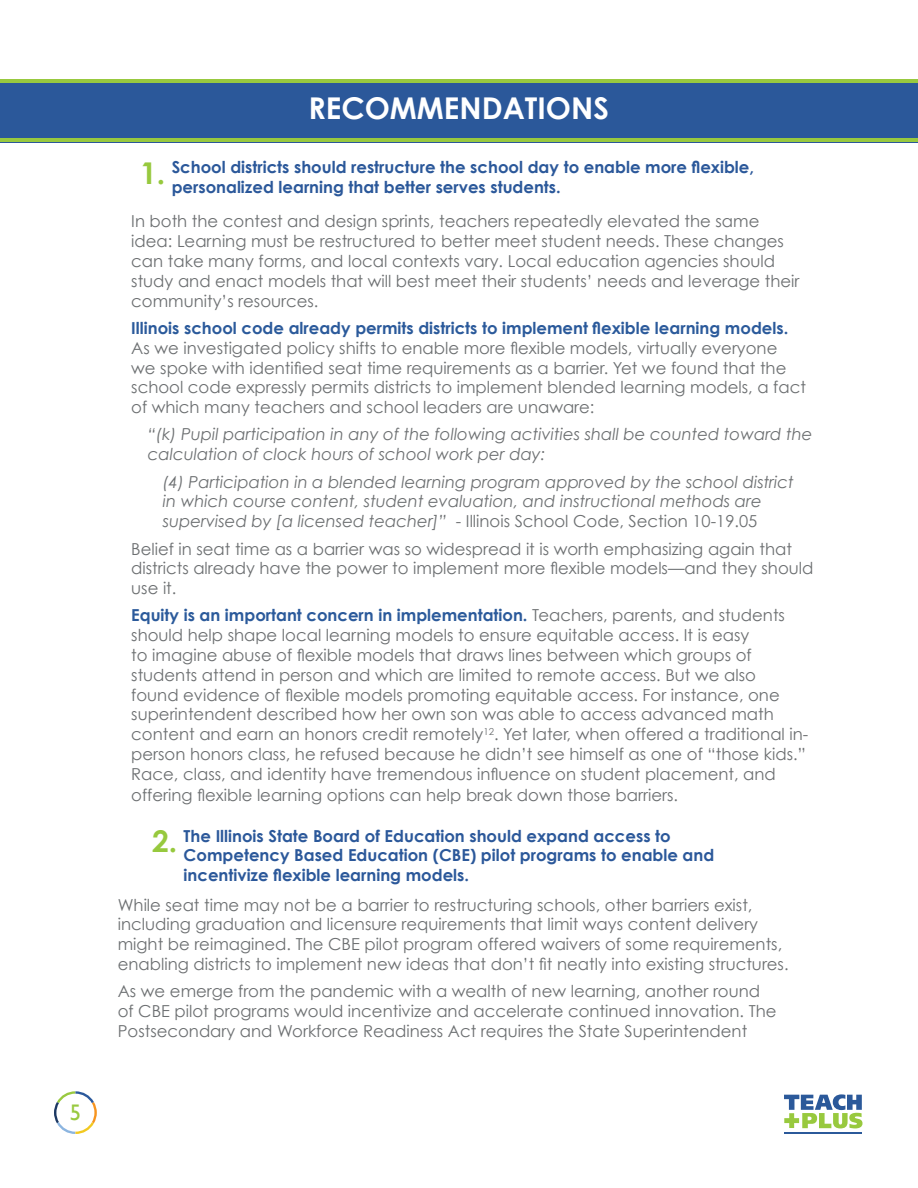
<style>
.page{position:relative;width:918px;height:1188px;background:#fff}
.page>*{position:absolute;margin:0;border:0;box-sizing:border-box;transform-origin:0 0}
.t1{font:700 30px "Century Gothic";color:#fff}
.t2{font:700 30px "Century Gothic";color:#97c93e}
.t3{font:22.5px "Gill Sans";color:#98c93f}
.t4{font:16.5px/19.8px "Century Gothic";color:#6c6f71}
.t5{font:italic 16.5px/19.8px "Century Gothic";color:#6c6f71}
.t6{font:700 16.5px/19.8px "Century Gothic";color:#2b589a}
.t7{font:700 16.5px "Century Gothic";color:#2b5a9b}
.s1{font-style:normal}
.s2{font-weight:700;color:#2b5a9b}
</style>
<div class="page">
<hr style="left:784px;top:1133px;width:78px;height:1px;background:#2b599a">
<svg style="left:784px;top:1094px;width:78px;height:34px"></svg>
<svg style="left:54px;top:1091px;width:43px;height:43px"></svg>
<div style="left:0;top:81px;width:918px;height:61px;background:#2b589a"></div>
<hr style="left:0;top:139px;width:918px;height:3px;background:#98c93f">
<hr style="left:0;top:80px;width:918px;height:3px;background:#98c93f">
<h2 class="t3" style="left:70px;top:1099px;width:13px">5</h2>
<h1 class="t1" style="left:308px;top:89px;width:302px">RECOMMENDATIONS</h1>
<p class="t6" style="left:172px;top:157px;width:584px">School districts should restructure the school day to enable more flexible, personalized learning that better serves students.</p>
<h1 class="t2" style="left:140px;top:154px;width:27px">1.</h1>
<p class="t4" style="left:131px;top:211px;width:670px">In both the contest and design sprints, teachers repeatedly elevated the same idea: Learning must be restructured to better meet student needs. These changes can take many forms, and local contexts vary. Local education agencies should study and enact models that will best meet their students’ needs and leverage their community’s resources.</p>
<p class="t7" style="left:131px;top:318px;width:659px">Illinois school code already permits districts to implement flexible learning models.</p>
<p class="t4" style="left:131px;top:338px;width:676px">As we investigated policy shifts to enable more flexible models, virtually everyone we spoke with identified seat time requirements as a barrier. Yet we found that the school code expressly permits districts to implement blended learning models, a fact of which many teachers and school leaders are unaware:</p>
<p class="t5" style="left:148px;top:424px;width:666px">“(k) Pupil participation in any of the following activities shall be counted toward the calculation of clock hours of school work per day:</p>
<p class="t5" style="left:163px;top:472px;width:633px">(4) Participation in a blended learning program approved by the school district in which course content, student evaluation, and instructional methods are supervised by [a licensed teacher]” <span class="s1">- Illinois School Code, Section 10-19.05</span></p>
<p class="t4" style="left:131px;top:538px;width:684px">Belief in seat time as a barrier was so widespread it is worth emphasizing again that districts already have the power to implement more flexible models—and they should use it.</p>
<p class="t4" style="left:131px;top:605px;width:679px"><span class="s2">Equity is an important concern in implementation.</span> Teachers, parents, and students should help shape local learning models to ensure equitable access. It is easy<br>to imagine abuse of flexible models that draws lines between which groups of students attend in person and which are limited to remote access. But we also<br>found evidence of flexible models promoting equitable access. For instance, one superintendent described how her own son was able to access advanced math content and earn an honors credit remotely<sup>12</sup>. Yet later, when offered a traditional in&shy;person honors class, he refused because he didn’t see himself as one of “those kids.” Race, class, and identity have tremendous influence on student placement, and</p>
<p class="t4" style="left:131px;top:785px;width:548px">offering flexible learning options can help break down those barriers.</p>
<p class="t6" style="left:184px;top:825px;width:532px">The Illinois State Board of Education should expand access to<br>Competency Based Education (CBE) pilot programs to enable and incentivize flexible learning models.</p>
<h1 class="t2" style="left:152px;top:822px;width:27px">2.</h1>
<p class="t4" style="left:118px;top:894px;width:672px">While seat time may not be a barrier to restructuring schools, other barriers exist, including graduation and licensure requirements that limit ways content delivery might be reimagined. The CBE pilot program offered waivers of some requirements, enabling districts to implement new ideas that don’t fit neatly into existing structures.</p>
<p class="t4" style="left:118px;top:981px;width:660px">As we emerge from the pandemic with a wealth of new learning, another round of CBE pilot programs would incentivize and accelerate continued innovation. The<br>Postsecondary and Workforce Readiness Act requires the State Superintendent</p>
</div>
